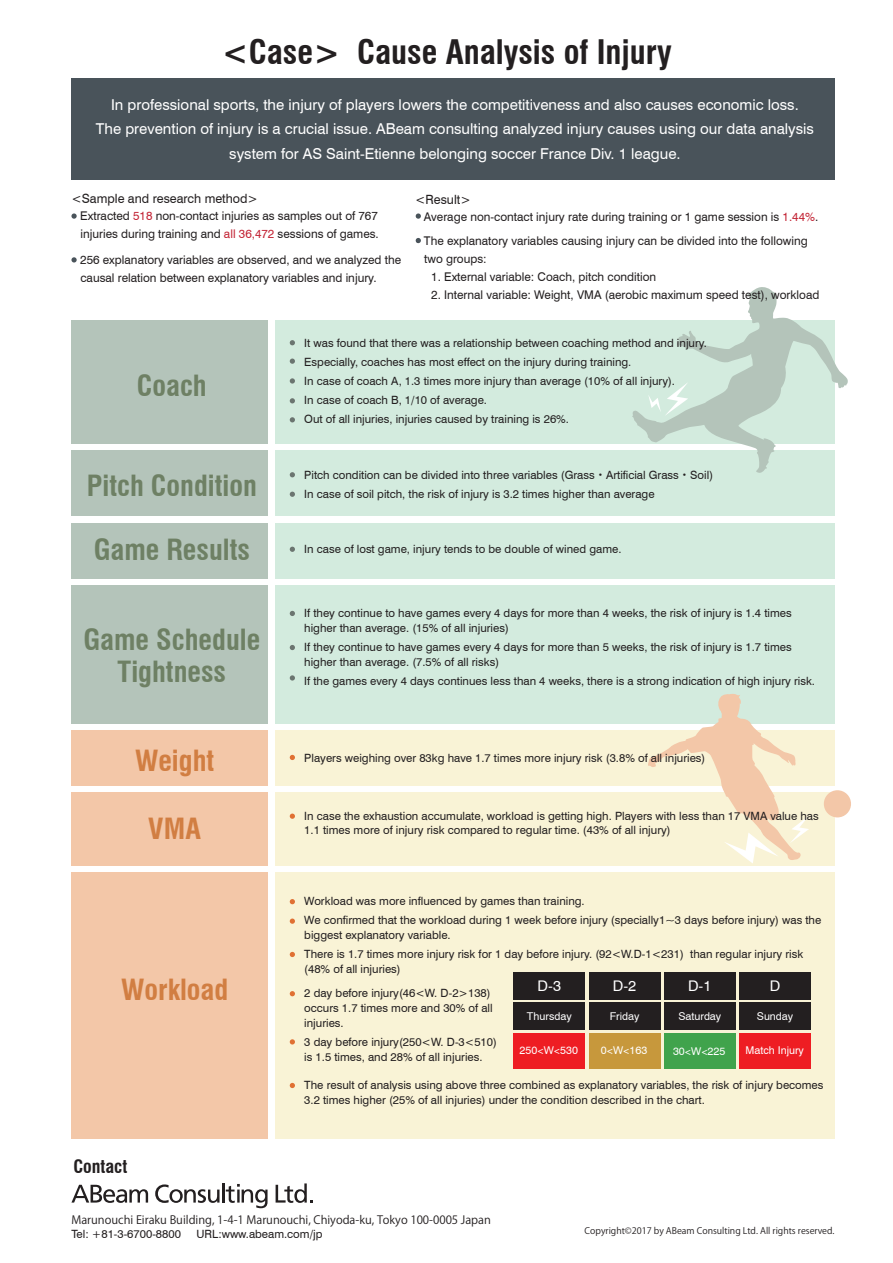
<style>
.page{position:relative;width:893px;height:1263px;background:#fff}
.page>*{position:absolute;margin:0;border:0;box-sizing:border-box;transform-origin:0 0}
.t1{font:700 condensed 33px "Swiss 721 BT";color:#231f20}
.t2{font:700 condensed 28.5px/32px "Swiss 721 BT";color:#6e8064;text-align:center}
.t3{font:700 condensed 28.5px "Swiss 721 BT";color:#d17e42}
.t4{font:700 condensed 18px "Swiss 721 BT";color:#231f20}
.t5{font:15px/24.5px "Swiss 721 BT";color:#fff;text-align:center}
.t6{font:14.7px "Helvetica";color:#fff}
.t7{font:12.75px "Swiss 721 BT";color:#231f20}
.t8{font:12px/17.9px "Swiss 721 BT";color:#231f20}
.t9{font:11.4px/19.2px "Swiss 721 BT";color:#231f20}
.t10{font:11.4px "Koz Go Pr 6 N";color:#231f20}
.t11{font:10.8px "Helvetica";color:#fff}
.t12{font:9px "Gothic MB101 Pro Light 90 ms RKSJ H";color:#231f20}
.s1{font-family:"Koz Go Pr 6 N"}
.s2{color:#c32536}
</style>
<div class="page">
<div style="left:275px;top:320px;width:559px;height:124px;background:#d3ebde"></div>
<div style="left:71px;top:320px;width:197px;height:124px;background:#b4c4ba"></div>
<div style="left:275px;top:450px;width:559px;height:66px;background:#d3ebde"></div>
<div style="left:71px;top:450px;width:197px;height:66px;background:#b4c4ba"></div>
<div style="left:275px;top:523px;width:559px;height:55px;background:#d3ebde"></div>
<div style="left:71px;top:523px;width:197px;height:55px;background:#b4c4ba"></div>
<div style="left:275px;top:585px;width:559px;height:138px;background:#d3ebde"></div>
<div style="left:71px;top:585px;width:197px;height:138px;background:#b4c4ba"></div>
<div style="left:275px;top:729px;width:559px;height:56px;background:#f9f3d6"></div>
<div style="left:71px;top:729px;width:197px;height:56px;background:#f3c7a8"></div>
<div style="left:275px;top:792px;width:559px;height:73px;background:#f9f3d6"></div>
<div style="left:71px;top:792px;width:197px;height:73px;background:#f3c7a8"></div>
<div style="left:71px;top:872px;width:197px;height:266px;background:#f3c7a8"></div>
<div style="left:275px;top:872px;width:559px;height:266px;background:#f9f3d6"></div>
<div style="left:71px;top:78px;width:763px;height:102px;background:#49535a"></div>
<div style="left:514px;top:972px;width:71px;height:27px;background:#231f20"></div>
<div style="left:589px;top:972px;width:71px;height:27px;background:#231f20"></div>
<div style="left:664px;top:972px;width:71px;height:27px;background:#231f20"></div>
<div style="left:739px;top:972px;width:72px;height:27px;background:#231f20"></div>
<div style="left:514px;top:1003px;width:71px;height:27px;background:#231f20"></div>
<div style="left:589px;top:1003px;width:71px;height:27px;background:#231f20"></div>
<div style="left:664px;top:1003px;width:71px;height:27px;background:#231f20"></div>
<div style="left:739px;top:1003px;width:72px;height:27px;background:#231f20"></div>
<div style="left:514px;top:1033px;width:71px;height:35px;background:#ee1d23"></div>
<div style="left:589px;top:1033px;width:71px;height:35px;background:#c7983c"></div>
<div style="left:664px;top:1033px;width:71px;height:35px;background:#40a34c"></div>
<div style="left:739px;top:1033px;width:72px;height:35px;background:#ee1d23"></div>
<svg style="left:71px;top:1185px;width:77px;height:18px"></svg>
<svg style="left:155px;top:1183px;width:113px;height:25px"></svg>
<svg style="left:276px;top:1183px;width:37px;height:20px"></svg>
<div style="left:824px;top:790px;width:27px;height:27px;background:#f3c7a8;border-radius:50%"></div>
<svg style="left:647px;top:694px;width:162px;height:169px"></svg>
<svg style="left:632px;top:287px;width:216px;height:187px"></svg>
<svg style="left:71px;top:213px;width:6px;height:6px"></svg>
<svg style="left:71px;top:257px;width:6px;height:5px"></svg>
<svg style="left:290px;top:340px;width:5px;height:5px"></svg>
<svg style="left:290px;top:359px;width:5px;height:5px"></svg>
<svg style="left:290px;top:378px;width:5px;height:6px"></svg>
<svg style="left:290px;top:398px;width:5px;height:5px"></svg>
<svg style="left:290px;top:417px;width:5px;height:5px"></svg>
<svg style="left:290px;top:472px;width:5px;height:5px"></svg>
<svg style="left:290px;top:492px;width:5px;height:5px"></svg>
<svg style="left:290px;top:547px;width:5px;height:5px"></svg>
<svg style="left:290px;top:611px;width:5px;height:5px"></svg>
<svg style="left:290px;top:645px;width:5px;height:5px"></svg>
<svg style="left:290px;top:675px;width:5px;height:5px"></svg>
<svg style="left:290px;top:755px;width:5px;height:5px"></svg>
<svg style="left:290px;top:813px;width:5px;height:6px"></svg>
<svg style="left:290px;top:899px;width:5px;height:5px"></svg>
<svg style="left:290px;top:918px;width:5px;height:6px"></svg>
<svg style="left:290px;top:952px;width:5px;height:5px"></svg>
<svg style="left:290px;top:991px;width:5px;height:5px"></svg>
<svg style="left:290px;top:1039px;width:5px;height:5px"></svg>
<svg style="left:290px;top:1083px;width:5px;height:5px"></svg>
<svg style="left:416px;top:213px;width:5px;height:6px"></svg>
<svg style="left:416px;top:238px;width:5px;height:5px"></svg>
<h1 class="t1" style="left:221px;top:32px;width:452px">&lt;Case&gt; Cause Analysis of Injury</h1>
<p class="t5" style="left:96px;top:92px;width:719px">In professional sports, the injury of players lowers the competitiveness and also causes economic loss.<br>The prevention of injury is a crucial issue. ABeam consulting analyzed injury causes using our data analysis system for AS Saint-Etienne belonging soccer France Div. 1 league.</p>
<p class="t7" style="left:71px;top:191px;width:188px">&lt;Sample and research method&gt;</p>
<p class="t8" style="left:69px;top:207px;width:312px;text-align:right"><span class="s1">・</span>Extracted <span class="s2">518</span> non-contact injuries as samples out of 767 injuries during training and <span class="s2">all 36,472</span> sessions of games.</p>
<p class="t8" style="left:80px;top:251px;width:322px;text-indent:-12px"><span class="s1">・</span>256 explanatory variables are observed, and we analyzed the causal relation between explanatory variables and injury.</p>
<p class="t7" style="left:415px;top:191px;width:57px">&lt;Result&gt;</p>
<p class="t8" style="left:412px;top:205px;width:408px;line-height:24px"><span class="s1">・</span>Average non-contact injury rate during training or 1 game session is <span class="s2">1.44%</span>.<span class="s1">・</span>The explanatory variables causing injury can be divided into the following</p>
<p class="t8" style="left:424px;top:250px;width:64px">two groups:</p>
<p class="t8" style="left:431px;top:268px;width:227px">1. External variable: Coach, pitch condition</p>
<p class="t8" style="left:431px;top:286px;width:390px">2. Internal variable: Weight, VMA (aerobic maximum speed test), workload</p>
<h2 class="t2" style="left:137px;top:370px;width:71px">Coach</h2>
<h2 class="t2" style="left:87px;top:470px;width:171px">Pitch Condition</h2>
<h2 class="t2" style="left:94px;top:534px;width:158px">Game Results</h2>
<h2 class="t2" style="left:84px;top:623px;width:178px">Game Schedule<br>Tightness</h2>
<h2 class="t3" style="left:135px;top:743px;width:81px">Weight</h2>
<h2 class="t3" style="left:148px;top:812px;width:54px">VMA</h2>
<p class="t9" style="left:304px;top:333px;width:404px">It was found that there was a relationship between coaching method and injury.<br>Especially, coaches has most effect on the injury during training.<br>In case of coach A, 1.3 times more injury than average (10% of all injury).<br>In case of coach B, 1/10 of average.<br>Out of all injuries, injuries caused by training is 26%.</p>
<p class="t9" style="left:304px;top:465px;width:410px">Pitch condition can be divided into three variables (Grass<span class="s1">・</span>Artificial Grass<span class="s1">・</span>Soil)<br>In case of soil pitch, the risk of injury is 3.2 times higher than average</p>
<p class="t9" style="left:304px;top:539px;width:319px">In case of lost game, injury tends to be double of wined game.</p>
<p class="t9" style="left:304px;top:605px;width:489px;line-height:14.9px">If they continue to have games every 4 days for more than 4 weeks, the risk of injury is 1.4 times higher than average. (15% of all injuries)</p>
<p class="t9" style="left:304px;top:639px;width:489px;line-height:14.9px">If they continue to have games every 4 days for more than 5 weeks, the risk of injury is 1.7 times higher than average. (7.5% of all risks)</p>
<p class="t9" style="left:304px;top:671px;width:512px">If the games every 4 days continues less than 4 weeks, there is a strong indication of high injury risk.</p>
<p class="t9" style="left:304px;top:748px;width:403px">Players weighing over 83kg have 1.7 times more injury risk (3.8% of all injuries)</p>
<p class="t9" style="left:304px;top:808px;width:516px;line-height:14.9px">In case the exhaustion accumulate, workload is getting high. Players with less than 17 VMA value has<br>1.1 times more of injury risk compared to regular time. (43% of all injury)</p>
<p class="t9" style="left:304px;top:891px;width:519px">Workload was more influenced by games than training.<br>We confirmed that the workload during 1 week before injury (specially1~3 days before injury) was the</p>
<p class="t9" style="left:304px;top:926px;width:500px">biggest explanatory variable.<br>There is 1.7 times more injury risk for 1 day before injury. (92&lt;W.D-1&lt;231) than regular injury risk</p>
<p class="t9" style="left:304px;top:957px;width:188px;line-height:23.5px">(48% of all injuries)<br>2 day before injury(46&lt;W. D-2&gt;138)</p>
<p class="t9" style="left:304px;top:1000px;width:190px;line-height:14.9px">occurs 1.7 times more and 30% of all injuries.</p>
<p class="t9" style="left:304px;top:1034px;width:194px;line-height:14.9px">3 day before injury(250&lt;W. D-3&lt;510) is 1.5 times, and 28% of all injuries.</p>
<p class="t9" style="left:304px;top:1077px;width:521px;line-height:14.9px">The result of analysis using above three combined as explanatory variables, the risk of injury becomes<br>3.2 times higher (25% of all injuries) under the condition described in the chart.</p>
<h2 class="t3" style="left:121px;top:972px;width:109px">Workload</h2>
<p class="t6" style="left:538px;top:976px;width:25px">D-3</p>
<p class="t11" style="left:527px;top:1009px;width:46px">Thursday</p>
<p class="t11" style="left:610px;top:1009px;width:31px">Friday</p>
<p class="t11" style="left:678px;top:1009px;width:44px">Saturday</p>
<p class="t11" style="left:757px;top:1009px;width:38px">Sunday</p>
<p class="t6" style="left:613px;top:976px;width:25px">D-2</p>
<p class="t6" style="left:688px;top:976px;width:25px">D-1</p>
<p class="t6" style="left:770px;top:977px;width:12px">D</p>
<p class="t11" style="left:520px;top:1044px;width:60px">250&lt;W&lt;530</p>
<p class="t11" style="left:601px;top:1044px;width:48px">0&lt;W&lt;163</p>
<p class="t11" style="left:673px;top:1045px;width:54px">30&lt;W&lt;225</p>
<p class="t11" style="left:745px;top:1044px;width:60px">Match Injury</p>
<h3 class="t4" style="left:73px;top:1155px;width:55px">Contact</h3>
<p class="t10" style="left:71px;top:1213px;width:432px">Marunouchi Eiraku Building, 1-4-1 Marunouchi, Chiyoda-ku, Tokyo 100-0005 Japan　</p>
<p class="t9" style="left:71px;top:1224px;width:111px">Tel: +81-3-6700-8800</p>
<p class="t9" style="left:197px;top:1224px;width:127px">URL:www.abeam.com/jp</p>
<p class="t12" style="left:585px;top:1225px;width:251px">Copyright©2017 by ABeam Consulting Ltd. All rights reserved.</p>
</div>
